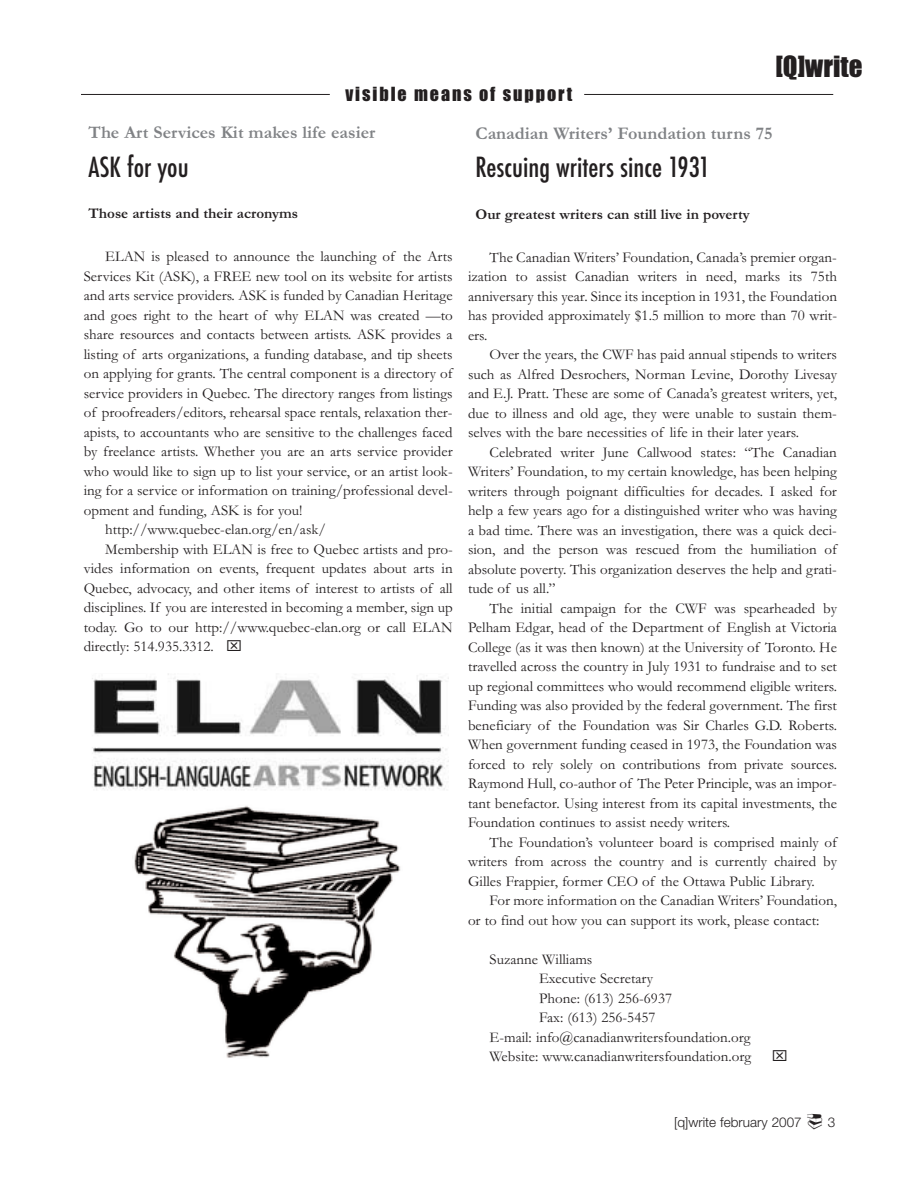
<style>
.page{position:relative;width:918px;height:1188px;background:#fff}
.page>*{position:absolute;margin:0;border:0;box-sizing:border-box;transform-origin:0 0}
.t1{font:500 condensed 27px "Futura";color:#231f20}
.t2{font:27px "Impact";color:#231f20}
.t3{font:700 18px "Garamond";color:#808285}
.t4{font:18px "Impact";letter-spacing:.105em;color:#231f20}
.t5{font:15px/19.5px "Garamond";color:#231f20;text-align:justify}
.t6{font:700 15px "Garamond";color:#231f20}
.t7{font:300 13.5px "Helvetica Neue";color:#231f20}
</style>
<div class="page">
<hr style="left:81px;top:94px;width:249px;height:1px;background:#231f20">
<hr style="left:584px;top:94px;width:249px;height:1px;background:#231f20">
<img style="left:92px;top:673px;width:356px;height:117px">
<img style="left:134px;top:806px;width:267px;height:252px">
<p class="t4" style="left:345px;top:85px;width:228px">visible means of support</p>
<h1 class="t2" style="left:775px;top:52px;width:89px">[Q]write</h1>
<p class="t3" style="left:88px;top:122px;width:288px">The Art Services Kit makes life easier</p>
<h1 class="t1" style="left:88px;top:152px;width:102px">ASK for you</h1>
<p class="t6" style="left:88px;top:204px;width:211px">Those artists and their acronyms</p>
<p class="t5" style="left:105px;top:246px;width:349px">ELAN is pleased to announce the launching of the Arts</p>
<p class="t5" style="left:84px;top:266px;width:370px">Services Kit (ASK), a FREE new tool on its website for artists</p>
<p class="t5" style="left:84px;top:285px;width:371px">and arts service providers. ASK is funded by Canadian Heritage</p>
<p class="t5" style="left:84px;top:305px;width:371px">and goes right to the heart of why ELAN was created —to</p>
<p class="t5" style="left:84px;top:324px;width:370px">share resources and contacts between artists. ASK provides a</p>
<p class="t5" style="left:84px;top:344px;width:371px">listing of arts organizations, a funding database, and tip sheets</p>
<p class="t5" style="left:84px;top:363px;width:371px">on applying for grants. The central component is a directory of</p>
<p class="t5" style="left:84px;top:383px;width:370px">service providers in Quebec. The directory ranges from listings</p>
<p class="t5" style="left:84px;top:402px;width:370px">of proofreaders/editors, rehearsal space rentals, relaxation ther-</p>
<p class="t5" style="left:84px;top:422px;width:371px">apists, to accountants who are sensitive to the challenges faced</p>
<p class="t5" style="left:84px;top:441px;width:371px">by freelance artists. Whether you are an arts service provider</p>
<p class="t5" style="left:84px;top:461px;width:371px">who would like to sign up to list your service, or an artist look-</p>
<p class="t5" style="left:84px;top:480px;width:371px">ing for a service or information on training/professional devel-</p>
<p class="t5" style="left:84px;top:500px;width:220px">opment and funding, ASK is for you!</p>
<p class="t5" style="left:105px;top:519px;width:222px">http://www.quebec-elan.org/en/ask/</p>
<p class="t5" style="left:105px;top:539px;width:349px">Membership with ELAN is free to Quebec artists and pro-</p>
<p class="t5" style="left:84px;top:558px;width:370px">vides information on events, frequent updates about arts in</p>
<p class="t5" style="left:84px;top:578px;width:371px">Quebec, advocacy, and other items of interest to artists of all</p>
<p class="t5" style="left:84px;top:597px;width:370px">disciplines. If you are interested in becoming a member, sign up</p>
<p class="t5" style="left:84px;top:617px;width:370px">today. Go to our http://www.quebec-elan.org or call ELAN</p>
<p class="t5" style="left:84px;top:636px;width:160px">directly: 514.935.3312. ⌧</p>
<p class="t3" style="left:476px;top:122px;width:299px">Canadian Writers’ Foundation turns 75</p>
<h1 class="t1" style="left:476px;top:152px;width:236px">Rescuing writers since 1931</h1>
<p class="t6" style="left:476px;top:205px;width:276px">Our greatest writers can still live in poverty</p>
<p class="t5" style="left:468px;top:247px;width:371px;text-indent:22px">The Canadian Writers’ Foundation, Canada’s premier organ&shy;ization to assist Canadian writers in need, marks its 75th anniversary this year. Since its inception in 1931, the Foundation has provided approximately $1.5 million to more than 70 writ&shy;ers.</p>
<p class="t5" style="left:468px;top:344px;width:371px;text-indent:22px">Over the years, the CWF has paid annual stipends to writers such as Alfred Desrochers, Norman Levine, Dorothy Livesay and E.J. Pratt. These are some of Canada’s greatest writers, yet, due to illness and old age, they were unable to sustain them&shy;selves with the bare necessities of life in their later years.</p>
<p class="t5" style="left:468px;top:442px;width:371px;text-indent:22px">Celebrated writer June Callwood states: “The Canadian Writers’ Foundation, to my certain knowledge, has been helping writers through poignant difficulties for decades. I asked for help a few years ago for a distinguished writer who was having a bad time. There was an investigation, there was a quick deci&shy;sion, and the person was rescued from the humiliation of absolute poverty. This organization deserves the help and grati&shy;tude of us all.”</p>
<p class="t5" style="left:468px;top:598px;width:371px;text-indent:22px">The initial campaign for the CWF was spearheaded by Pelham Edgar, head of the Department of English at Victoria College (as it was then known) at the University of Toronto. He travelled across the country in July 1931 to fundraise and to set up regional committees who would recommend eligible writers.<br>Funding was also provided by the federal government. The first beneficiary of the Foundation was Sir Charles G.D. Roberts.<br>When government funding ceased in 1973, the Foundation was forced to rely solely on contributions from private sources.<br>Raymond Hull, co-author of The Peter Principle, was an impor&shy;tant benefactor. Using interest from its capital investments, the Foundation continues to assist needy writers.</p>
<p class="t5" style="left:468px;top:832px;width:370px;text-indent:22px">The Foundation’s volunteer board is comprised mainly of writers from across the country and is currently chaired by Gilles Frappier, former CEO of the Ottawa Public Library.</p>
<p class="t5" style="left:468px;top:890px;width:370px;text-indent:22px">For more information on the Canadian Writers’ Foundation, or to find out how you can support its work, please contact:</p>
<p class="t5" style="left:490px;top:949px;width:104px">Suzanne Williams</p>
<p class="t5" style="left:539px;top:968px;width:116px">Executive Secretary</p>
<p class="t5" style="left:539px;top:988px;width:134px">Phone: (613) 256-6937</p>
<p class="t5" style="left:539px;top:1007px;width:118px">Fax: (613) 256-5457</p>
<p class="t5" style="left:490px;top:1027px;width:262px">E-mail: info@canadianwritersfoundation.org</p>
<p class="t5" style="left:490px;top:1046px;width:263px">Website: www.canadianwritersfoundation.org</p>
<p class="t7" style="left:674px;top:1114px;width:163px">[q]write february 2007 ◻ 3</p>
</div>
